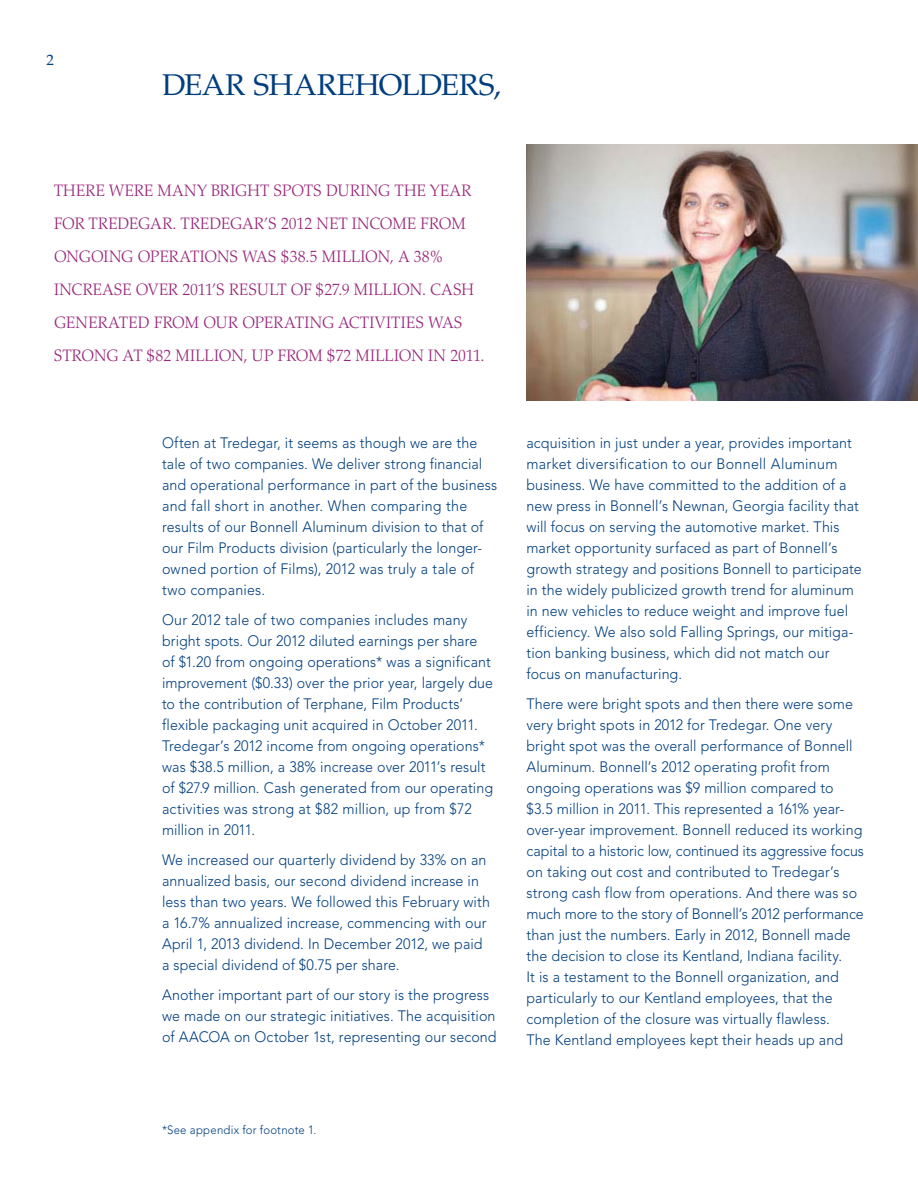
<style>
.page{position:relative;width:918px;height:1188px;background:#fff}
.page>*{position:absolute;margin:0;border:0;box-sizing:border-box;transform-origin:0 0}
.t1{font:30px "Palatino";letter-spacing:-.015em;color:#003e7e}
.t2{font:300 16.5px/33px "Palatino";letter-spacing:.02em;color:#972478;scale:.95 1}
.t3{font:300 15px/21px "Avenir";letter-spacing:.005em;color:#003e7e;scale:.95 1}
.t4{font:15px "Palatino";color:#003e7e}
.t5{font:300 12px "Avenir";letter-spacing:.02em;color:#003e7e;scale:.95 1}
</style>
<div class="page">
<img style="left:526px;top:144px;width:392px;height:256px">
<p class="t4" style="left:46px;top:52px;width:9px">2</p>
<h1 class="t1" style="left:162px;top:67px;width:340px">DEAR SHAREHOLDERS,</h1>
<p class="t2" style="left:54px;top:174px;width:455px">THERE WERE MANY BRIGHT SPOTS DURING THE YEAR FOR TREDEGAR. TREDEGAR’S 2012 NET INCOME FROM ONGOING OPERATIONS WAS $38.5 MILLION, A 38% INCREASE OVER 2011’S RESULT OF $27.9 MILLION. CASH GENERATED FROM OUR OPERATING ACTIVITIES WAS STRONG AT $82 MILLION, UP FROM $72 MILLION IN 2011.</p>
<p class="t3" style="left:162px;top:432px;width:354px">Often at Tredegar, it seems as though we are the tale of two companies. We deliver strong financial and operational performance in part of the business and fall short in another. When comparing the results of our Bonnell Aluminum division to that of our Film Products division (particularly the longer&shy;owned portion of Films), 2012 was truly a tale of two companies.</p>
<p class="t3" style="left:162px;top:609px;width:350px">Our 2012 tale of two companies includes many bright spots. Our 2012 diluted earnings per share of $1.20 from ongoing operations* was a significant improvement ($0.33) over the prior year, largely due to the contribution of Terphane, Film Products’ flexible packaging unit acquired in October 2011.<br>Tredegar’s 2012 income from ongoing operations* was $38.5 million, a 38% increase over 2011’s result of $27.9 million. Cash generated from our operating activities was strong at $82 million, up from $72 million in 2011.</p>
<p class="t3" style="left:162px;top:849px;width:347px">We increased our quarterly dividend by 33% on an annualized basis, our second dividend increase in less than two years. We followed this February with a 16.7% annualized increase, commencing with our April 1, 2013 dividend. In December 2012, we paid a special dividend of $0.75 per share.</p>
<p class="t3" style="left:162px;top:984px;width:354px">Another important part of our story is the progress we made on our strategic initiatives. The acquisition of AACOA on October 1st, representing our second</p>
<p class="t3" style="left:527px;top:432px;width:354px">acquisition in just under a year, provides important market diversification to our Bonnell Aluminum business. We have committed to the addition of a new press in Bonnell’s Newnan, Georgia facility that will focus on serving the automotive market. This market opportunity surfaced as part of Bonnell’s growth strategy and positions Bonnell to participate in the widely publicized growth trend for aluminum in new vehicles to reduce weight and improve fuel efficiency. We also sold Falling Springs, our mitiga&shy;tion banking business, which did not match our focus on manufacturing.</p>
<p class="t3" style="left:527px;top:693px;width:357px">There were bright spots and then there were some very bright spots in 2012 for Tredegar. One very bright spot was the overall performance of Bonnell Aluminum. Bonnell’s 2012 operating profit from ongoing operations was $9 million compared to<br>$3.5 million in 2011. This represented a 161% year&shy;over-year improvement. Bonnell reduced its working capital to a historic low, continued its aggressive focus on taking out cost and contributed to Tredegar’s strong cash flow from operations. And there was so much more to the story of Bonnell’s 2012 performance than just the numbers. Early in 2012, Bonnell made the decision to close its Kentland, Indiana facility.<br>It is a testament to the Bonnell organization, and particularly to our Kentland employees, that the completion of the closure was virtually flawless.<br>The Kentland employees kept their heads up and</p>
<p class="t5" style="left:162px;top:1123px;width:164px">*See appendix for footnote 1.</p>
</div>
